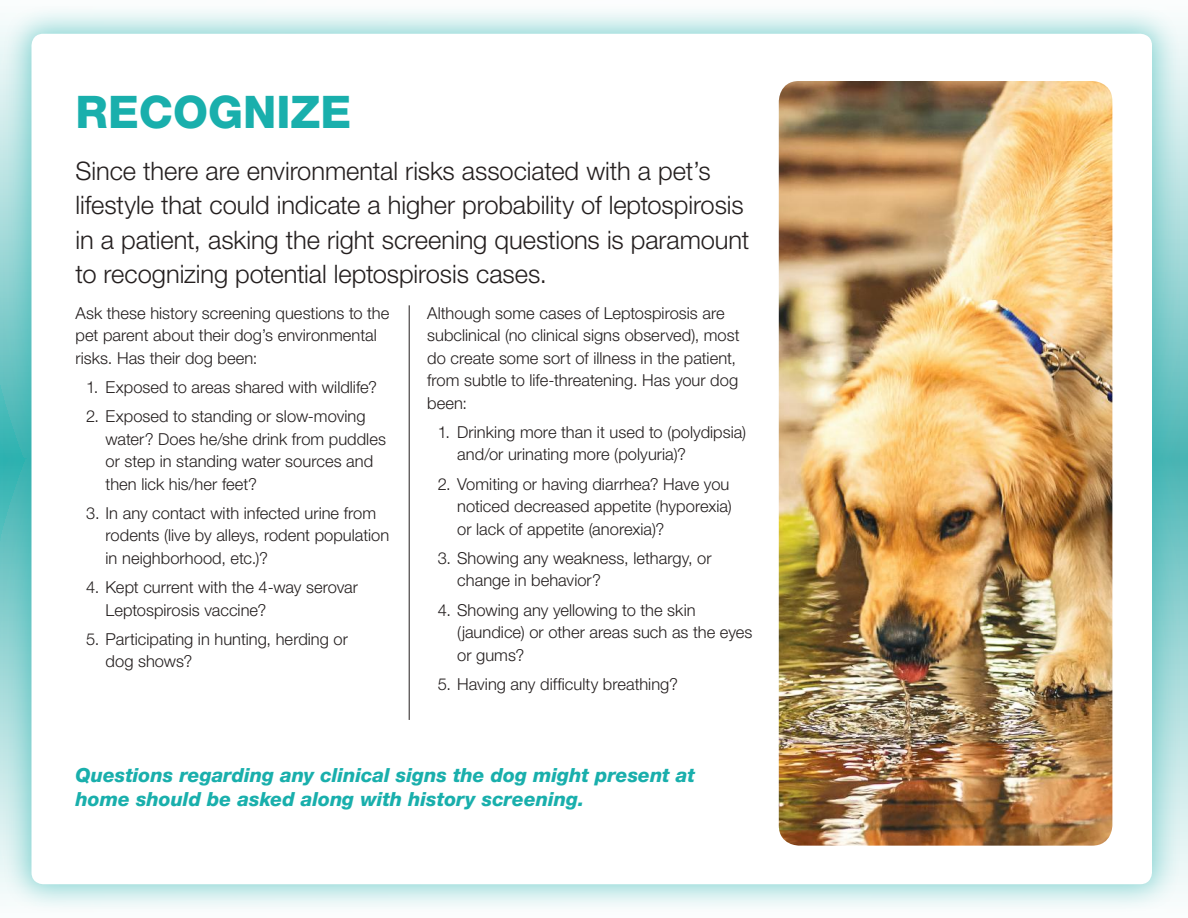
<style>
.page{position:relative;width:1188px;height:918px;background:#fff}
.page>*{position:absolute;margin:0;border:0;box-sizing:border-box;transform-origin:0 0}
.t1{font:800 45px "Helvetica Neue LT Std";color:#19afac}
.t2{font:300 25.5px/34.5px "Helvetica Neue LT Std";letter-spacing:-.005em;color:#241f1f}
.t3{font:italic 800 19.5px/24px "Helvetica Neue LT Std";color:#19afac}
.t4{font:300 16.5px/22.5px "Helvetica Neue LT Std";color:#241f1f}
</style>
<div class="page">
<div style="left:2px;top:4px;width:1180px;height:910px;background:#19afac;opacity:.5"></div>
<div style="left:32px;top:34px;width:1120px;height:850px;background:#fff;border-radius:12px"></div>
<img style="left:779px;top:81px;width:333px;height:765px">
<hr style="left:409px;top:305px;width:1px;height:415px;background:#241f1f">
<h1 class="t1" style="left:76px;top:85px;width:277px">RECOGNIZE</h1>
<p class="t2" style="left:76px;top:153px;width:675px">Since there are environmental risks associated with a pet’s lifestyle that could indicate a higher probability of leptospirosis in a patient, asking the right screening questions is paramount to recognizing potential leptospirosis cases.</p>
<p class="t4" style="left:76px;top:301px;width:315px">Ask these history screening questions to the pet parent about their dog’s environmental risks. Has their dog been:</p>
<p class="t4" style="left:86px;top:375px;width:292px">1. Exposed to areas shared with wildlife?</p>
<p class="t4" style="left:106px;top:405px;width:282px;text-indent:-20px">2. Exposed to standing or slow-moving water? Does he/she drink from puddles or step in standing water sources and then lick his/her feet?</p>
<p class="t4" style="left:106px;top:501px;width:285px;text-indent:-20px">3. In any contact with infected urine from rodents (live by alleys, rodent population in neighborhood, etc.)?</p>
<p class="t4" style="left:106px;top:576px;width:254px;text-indent:-20px">4. Kept current with the 4-way serovar<br>Leptospirosis vaccine?</p>
<p class="t4" style="left:106px;top:627px;width:244px;text-indent:-20px">5. Participating in hunting, herding or dog shows?</p>
<p class="t4" style="left:427px;top:301px;width:314px">Although some cases of Leptospirosis are subclinical (no clinical signs observed), most do create some sort of illness in the patient, from subtle to life-threatening. Has your dog been:</p>
<p class="t4" style="left:457px;top:420px;width:291px;text-indent:-20px">1. Drinking more than it used to (polydipsia) and/or urinating more (polyuria)?</p>
<p class="t4" style="left:457px;top:472px;width:276px;text-indent:-20px">2. Vomiting or having diarrhea? Have you noticed decreased appetite (hyporexia) or lack of appetite (anorexia)?</p>
<p class="t4" style="left:457px;top:546px;width:256px;text-indent:-20px">3. Showing any weakness, lethargy, or change in behavior?</p>
<p class="t4" style="left:457px;top:598px;width:297px;text-indent:-20px">4. Showing any yellowing to the skin (jaundice) or other areas such as the eyes or gums?</p>
<p class="t4" style="left:438px;top:672px;width:242px">5. Having any difficulty breathing?</p>
<p class="t3" style="left:76px;top:763px;width:621px">Questions regarding any clinical signs the dog might present at home should be asked along with history screening.</p>
</div>
